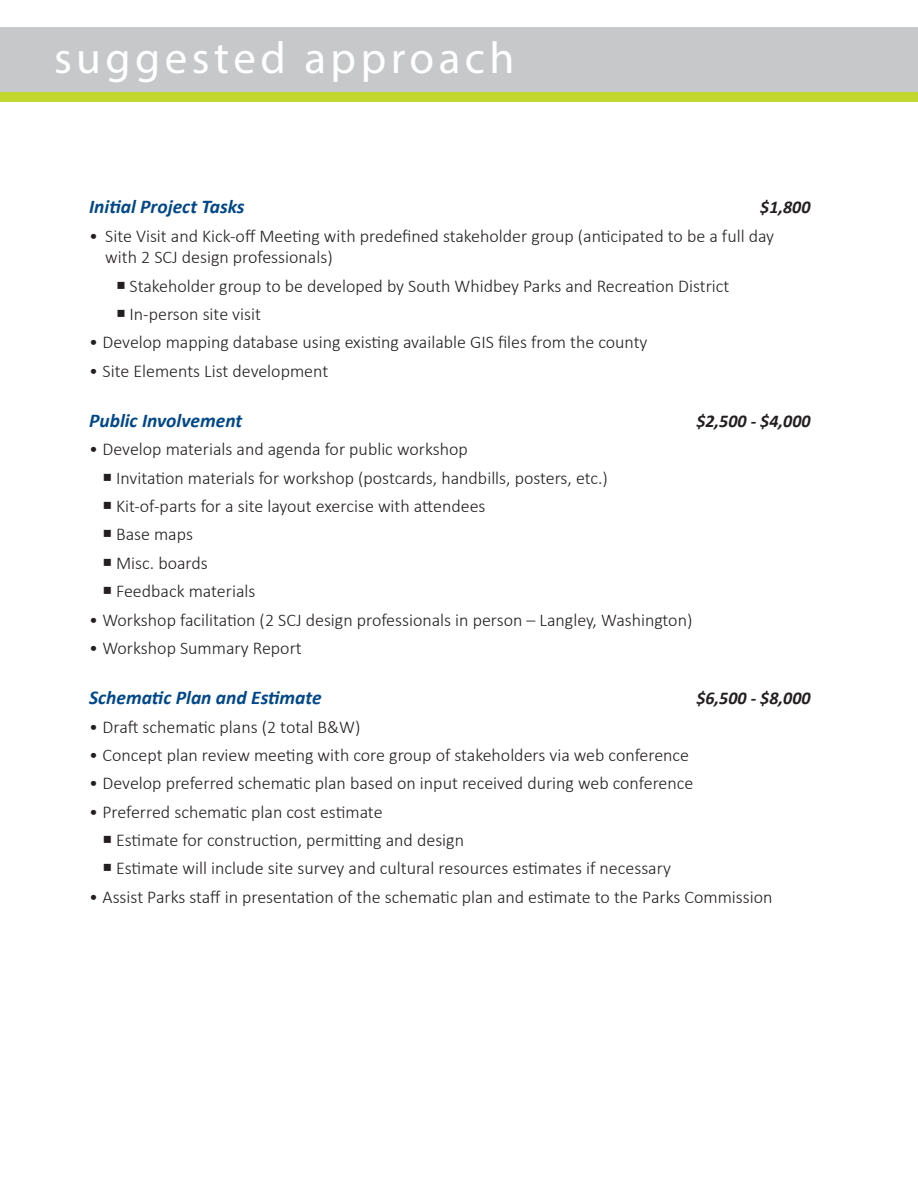
<style>
.page{position:relative;width:918px;height:1188px;background:#fff}
.page>*{position:absolute;margin:0;border:0;box-sizing:border-box;transform-origin:0 0}
.t1{font:45px "Myriad Pro";letter-spacing:.1em;color:#fff}
.t2{font:italic 700 19.5px "Calibri";color:#00478a}
.t3{font:300 18px/21.6px "Calibri";color:#231f20}
.t4{font:italic 700 18px "Calibri";color:#231f20}
</style>
<div class="page">
<div style="left:0;top:91px;width:918px;height:11px;background:#c1d72e"></div>
<div style="left:0;top:27px;width:918px;height:64px;background:#c7c8ca"></div>
<p class="t1" style="left:54px;top:30px;width:462px">suggested approach</p>
<p class="t2" style="left:89px;top:193px;width:157px">Initial Project Tasks</p>
<p class="t4" style="left:760px;top:195px;width:52px">$1,800</p>
<p class="t3" style="left:105px;top:225px;width:670px;text-indent:-16px">• Site Visit and Kick-off Meeting with predefined stakeholder group (anticipated to be a full day with 2 SCJ design professionals)</p>
<p class="t3" style="left:130px;top:275px;width:601px">Stakeholder group to be developed by South Whidbey Parks and Recreation District</p>
<p class="t3" style="left:130px;top:303px;width:133px">In-person site visit</p>
<p class="t3" style="left:89px;top:331px;width:560px">• Develop mapping database using existing available GIS files from the county</p>
<p class="t3" style="left:89px;top:360px;width:241px">• Site Elements List development</p>
<p class="t2" style="left:89px;top:407px;width:155px">Public Involvement</p>
<p class="t4" style="left:696px;top:408px;width:116px">$2,500 - $4,000</p>
<p class="t3" style="left:89px;top:438px;width:380px">• Develop materials and agenda for public workshop</p>
<p class="t3" style="left:116px;top:467px;width:493px">Invitation materials for workshop (postcards, handbills, posters, etc.)</p>
<p class="t3" style="left:116px;top:495px;width:371px">Kit-of-parts for a site layout exercise with attendees</p>
<p class="t3" style="left:116px;top:524px;width:78px">Base maps</p>
<p class="t3" style="left:116px;top:552px;width:93px">Misc. boards</p>
<p class="t3" style="left:116px;top:580px;width:141px">Feedback materials</p>
<p class="t3" style="left:89px;top:609px;width:605px">• Workshop facilitation (2 SCJ design professionals in person – Langley, Washington)</p>
<p class="t3" style="left:89px;top:637px;width:214px">• Workshop Summary Report</p>
<p class="t2" style="left:89px;top:684px;width:234px">Schematic Plan and Estimate</p>
<p class="t4" style="left:696px;top:686px;width:116px">$6,500 - $8,000</p>
<p class="t3" style="left:89px;top:716px;width:273px">• Draft schematic plans (2 total B&amp;W)</p>
<p class="t3" style="left:89px;top:744px;width:602px">• Concept plan review meeting with core group of stakeholders via web conference</p>
<p class="t3" style="left:89px;top:772px;width:606px">• Develop preferred schematic plan based on input received during web conference</p>
<p class="t3" style="left:89px;top:801px;width:295px">• Preferred schematic plan cost estimate</p>
<p class="t3" style="left:116px;top:829px;width:350px">Estimate for construction, permitting and design</p>
<p class="t3" style="left:116px;top:857px;width:556px">Estimate will include site survey and cultural resources estimates if necessary</p>
<p class="t3" style="left:89px;top:886px;width:685px">• Assist Parks staff in presentation of the schematic plan and estimate to the Parks Commission</p>
</div>
